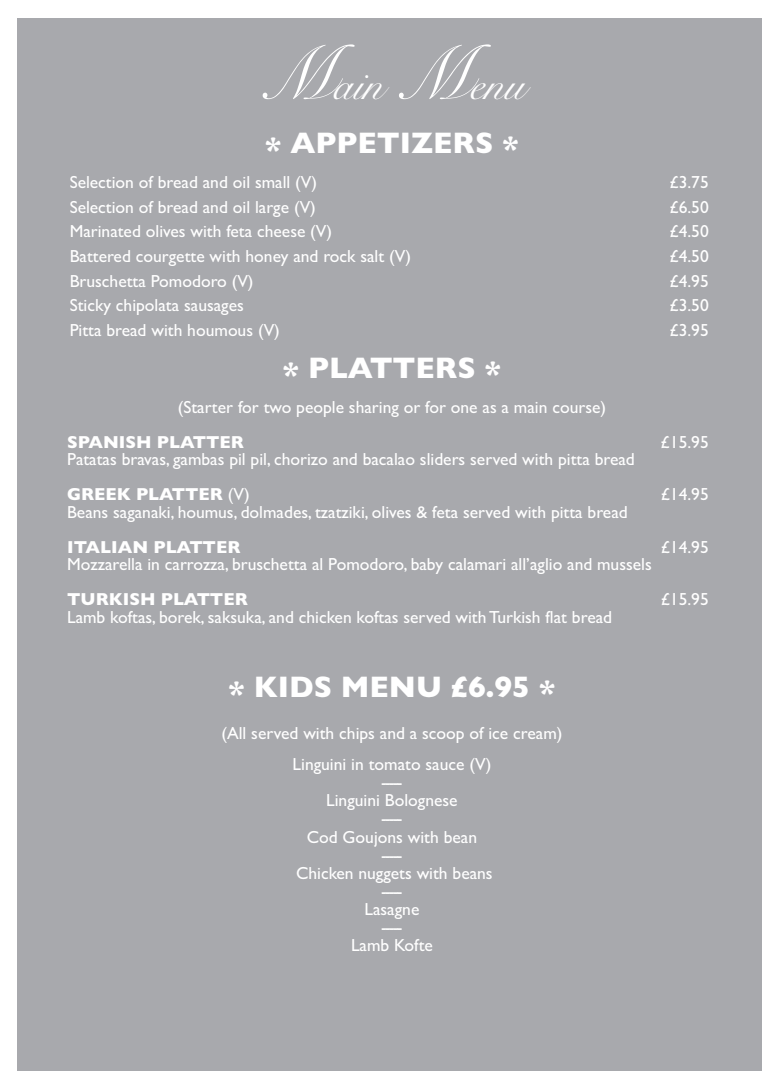
<style>
.page{position:relative;width:780px;height:1088px;background:#fff}
.page>*{position:absolute;margin:0;border:0;box-sizing:border-box;transform-origin:0 0}
.t1{font:45px "Snell Roundhand";color:#fff}
.t2{font:700 30px "Gill Sans";color:#fff}
.t3{font:17.5px/18.1px "Gill Sans";color:#fff;text-align:center}
.t4{font:700 17.5px "Gill Sans";color:#fff}
.s1{font-size:75px}
.s2{font-weight:700}
</style>
<div class="page">
<div style="left:18px;top:18px;width:744px;height:1052px;background:#a8a9ad"></div>
<h1 class="t1" style="left:259px;top:48px;width:268px"><span class="s1">M</span>ain <span class="s1">M</span>enu</h1>
<h2 class="t2" style="left:265px;top:125px;width:256px">* APPETIZERS *</h2>
<p class="t3" style="left:70px;top:173px;width:249px">Selection of bread and oil small (V)</p>
<p class="t3" style="left:669px;top:173px;width:41px">£3.75</p>
<p class="t3" style="left:70px;top:198px;width:248px">Selection of bread and oil large (V)</p>
<p class="t3" style="left:669px;top:198px;width:41px">£6.50</p>
<p class="t3" style="left:70px;top:222px;width:264px">Marinated olives with feta cheese (V)</p>
<p class="t3" style="left:669px;top:222px;width:41px">£4.50</p>
<p class="t3" style="left:70px;top:247px;width:343px">Battered courgette with honey and rock salt (V)</p>
<p class="t3" style="left:669px;top:247px;width:41px">£4.50</p>
<p class="t3" style="left:70px;top:271px;width:185px">Bruschetta Pomodoro (V)</p>
<p class="t3" style="left:669px;top:271px;width:41px">£4.95</p>
<p class="t3" style="left:70px;top:296px;width:176px">Sticky chipolata sausages</p>
<p class="t3" style="left:669px;top:296px;width:41px">£3.50</p>
<p class="t3" style="left:70px;top:321px;width:212px">Pitta bread with houmous (V)</p>
<p class="t3" style="left:669px;top:321px;width:41px">£3.95</p>
<h2 class="t2" style="left:282px;top:350px;width:220px">* PLATTERS *</h2>
<p class="t3" style="left:178px;top:398px;width:430px">(Starter for two people sharing or for one as a main course)</p>
<p class="t4" style="left:67px;top:432px;width:178px">SPANISH PLATTER</p>
<p class="t3" style="left:660px;top:433px;width:50px">£15.95</p>
<p class="t3" style="left:67px;top:442px;width:569px;line-height:35px;text-align:left">Patatas bravas, gambas pil pil, chorizo and bacalao sliders served with pitta bread<br><span class="s2">GREEK PLATTER</span> (V)</p>
<p class="t3" style="left:660px;top:485px;width:50px">£14.95</p>
<p class="t3" style="left:67px;top:503px;width:562px">Beans saganaki, houmus, dolmades, tzatziki, olives &amp; feta served with pitta bread</p>
<p class="t4" style="left:67px;top:537px;width:175px">ITALIAN PLATTER</p>
<p class="t3" style="left:660px;top:538px;width:50px">£14.95</p>
<p class="t3" style="left:67px;top:555px;width:586px">Mozzarella in carrozza, bruschetta al Pomodoro, baby calamari all’aglio and mussels</p>
<p class="t4" style="left:67px;top:589px;width:182px">TURKISH PLATTER</p>
<p class="t3" style="left:660px;top:590px;width:50px">£15.95</p>
<p class="t3" style="left:67px;top:608px;width:546px">Lamb koftas, borek, saksuka, and chicken koftas served with Turkish flat bread</p>
<h2 class="t2" style="left:228px;top:669px;width:329px">* KIDS MENU £6.95 *</h2>
<p class="t3" style="left:221px;top:717px;width:342px;line-height:31.5px">(All served with chips and a scoop of ice cream)<br>Linguini in tomato sauce (V)</p>
<p class="t3" style="left:296px;top:773px;width:198px">-----<br>Linguini Bolognese<br>-----<br>Cod Goujons with bean<br>-----<br>Chicken nuggets with beans -----<br>Lasagne<br>-----<br>Lamb Kofte</p>
</div>
